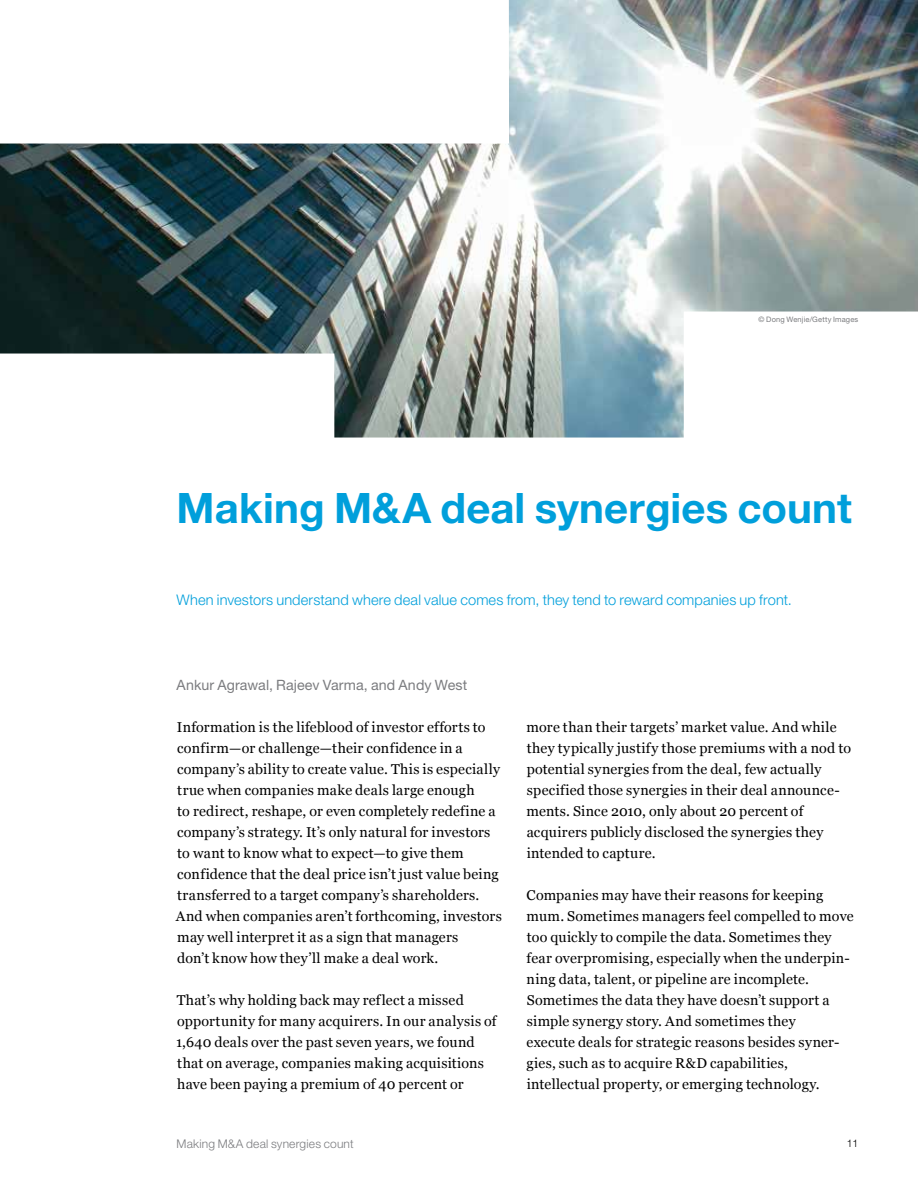
<style>
.page{position:relative;width:918px;height:1188px;background:#fff}
.page>*{position:absolute;margin:0;border:0;box-sizing:border-box;transform-origin:0 0}
.t1{font:700 42px "Helvetica Neue LT Std";color:#009fdb}
.t2{font:300 14.7px "Helvetica Neue LT Std";letter-spacing:.01em;color:#009fdb}
.t3{font:14.25px/21px "Georgia";letter-spacing:.015em;color:#000}
.t4{font:14.25px "Helvetica Neue LT Std";letter-spacing:.01em;color:#7b7c7f}
.t5{font:300 12px "Helvetica Neue LT Std";letter-spacing:.015em;color:#7b7c7f}
.t6{font:300 10.5px "Helvetica Neue LT Std";color:#000}
.t7{font:7.5px "Helvetica Neue LT Std";letter-spacing:.025em;color:#7b7c7f}
</style>
<div class="page">
<img style="left:0;top:0;width:918px;height:438px">
<p class="t7" style="left:759px;top:315px;width:101px">© Dong Wenjie/Getty Images</p>
<h1 class="t1" style="left:177px;top:483px;width:677px">Making M&amp;A deal synergies count</h1>
<p class="t2" style="left:177px;top:591px;width:617px">When investors understand where deal value comes from, they tend to reward companies up front.</p>
<p class="t4" style="left:177px;top:676px;width:292px">Ankur Agrawal, Rajeev Varma, and Andy West</p>
<p class="t3" style="left:176px;top:716px;width:328px">Information is the lifeblood of investor efforts to confirm—or challenge—their confidence in a company’s ability to create value. This is especially true when companies make deals large enough<br>to redirect, reshape, or even completely redefine a company’s strategy. It’s only natural for investors to want to know what to expect—to give them confidence that the deal price isn’t just value being transferred to a target company’s shareholders.<br>And when companies aren’t forthcoming, investors may well interpret it as a sign that managers<br>don’t know how they’ll make a deal work.</p>
<p class="t3" style="left:176px;top:989px;width:322px">That’s why holding back may reflect a missed opportunity for many acquirers. In our analysis of 1,640 deals over the past seven years, we found that on average, companies making acquisitions have been paying a premium of 40 percent or</p>
<p class="t5" style="left:177px;top:1136px;width:179px">Making M&amp;A deal synergies count</p>
<p class="t3" style="left:527px;top:716px;width:326px">more than their targets’ market value. And while they typically justify those premiums with a nod to potential synergies from the deal, few actually specified those synergies in their deal announce&shy;ments. Since 2010, only about 20 percent of acquirers publicly disclosed the synergies they intended to capture.</p>
<p class="t3" style="left:526px;top:884px;width:329px">Companies may have their reasons for keeping mum. Sometimes managers feel compelled to move too quickly to compile the data. Sometimes they fear overpromising, especially when the underpin&shy;ning data, talent, or pipeline are incomplete.<br>Sometimes the data they have doesn’t support a simple synergy story. And sometimes they<br>execute deals for strategic reasons besides syner&shy;gies, such as to acquire R&amp;D capabilities, intellectual property, or emerging technology.</p>
<p class="t6" style="left:847px;top:1137px;width:13px">11</p>
</div>
